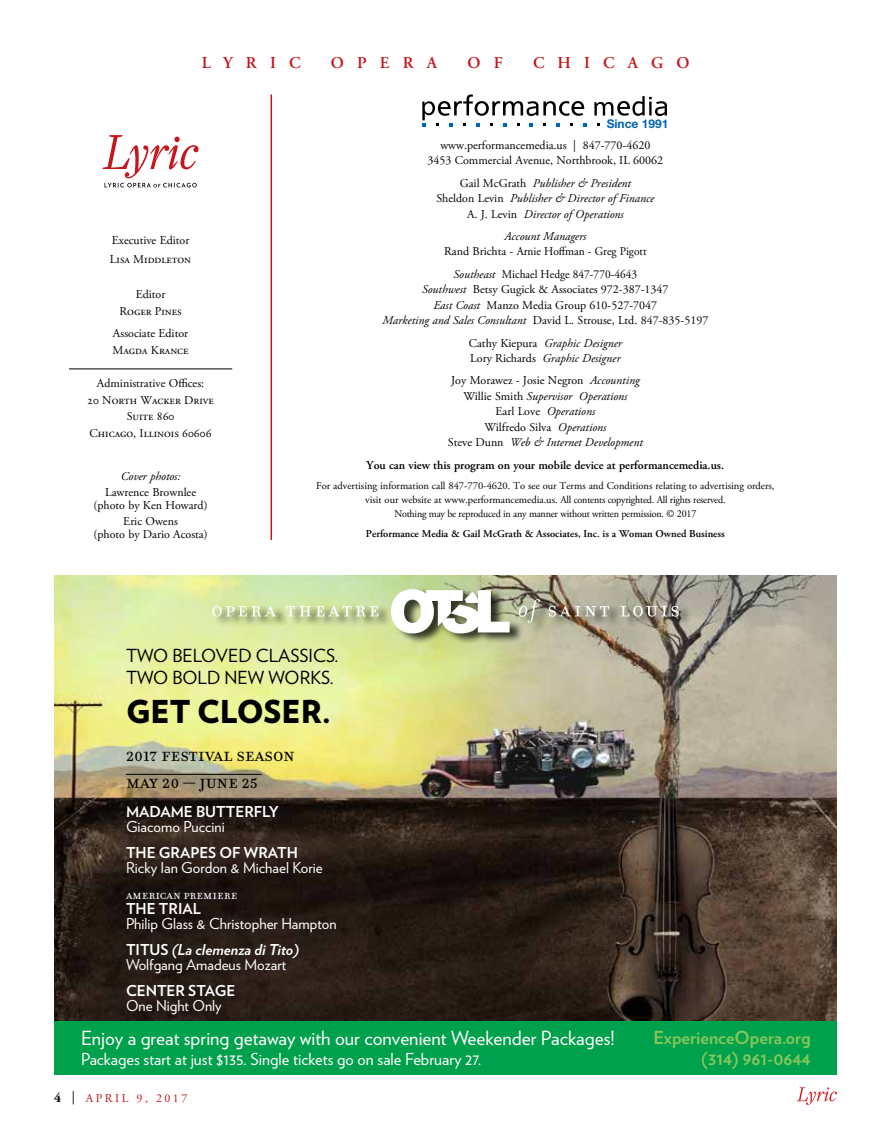
<style>
.page{position:relative;width:891px;height:1134px;background:#fff}
.page>*{position:absolute;margin:0;border:0;box-sizing:border-box;transform-origin:0 0}
.t1{font:900 31.5px "Verlag";color:#000}
.t2{font:22.5px/27px "Filosofia All Small Caps OT";color:#000}
.t3{font:19.5px "Verlag";color:#fef9fb}
.t4{font:18px/21.6px "Verlag";color:#000}
.t5{font:700 18px/21.6px "Verlag";color:#88c659;text-align:right}
.t6{font:16.5px "Verlag";color:#fef9fb}
.t7{font:600 16.5px "Adobe Garamond Pro";letter-spacing:.8em;color:#c4161c}
.t8{font:15px/26.1px "Verlag";color:#fff}
.t9{font:700 15px "Verlag";color:#fff}
.t10{font:15px "Filosofia All Small Caps OT";color:#fff}
.t11{font:12px/16.5px "Adobe Garamond Pro";color:#000;text-align:center}
.t12{font:italic 12px/15.5px "Adobe Garamond Pro";color:#000;text-align:center}
.t13{font:600 12px "Adobe Garamond Pro";color:#000}
.t14{font:12px "Adobe Garamond Pro";letter-spacing:.215em;color:#c4161c}
.t15{font:700 12px "Helvetica Neue";color:#0066b3}
.t16{font:10.5px/13.6px "Adobe Garamond Pro";color:#000;text-align:center}
.t17{font:600 10.5px "Adobe Garamond Pro";color:#000}
.s1{font-style:normal}
.s2{font-style:italic}
.s3{font-weight:700}
.s4{font-weight:700;font-style:italic}
.s5{font-weight:700;font-size:13.5px;color:#000}
.s6{font-size:13.5px;color:#000}
</style>
<div class="page">
<svg style="left:797px;top:1087px;width:40px;height:18px"></svg>
<hr style="left:69px;top:369px;width:163px;height:1px;background:#000">
<hr style="left:271px;top:94px;width:1px;height:446px;background:#c4161c">
<svg style="left:103px;top:135px;width:96px;height:53px"></svg>
<svg style="left:422px;top:94px;width:165px;height:33px"></svg>
<svg style="left:594px;top:96px;width:73px;height:20px"></svg>
<img style="left:54px;top:575px;width:783px;height:447px">
<div style="left:214px;top:587px;width:479px;height:57px;background:#000;opacity:.75"></div>
<img style="left:212px;top:589px;width:467px;height:44px">
<div style="left:54px;top:1022px;width:783px;height:53px;background:#00a14d"></div>
<div style="left:130px;top:776px;width:149px;height:18px;background:#000;opacity:.75"></div>
<div style="left:118px;top:764px;width:152px;height:21px;background:#000;opacity:.75"></div>
<hr style="left:126px;top:774px;width:136px;height:1px;background:#000">
<h3 class="t7" style="left:202px;top:54px;width:100px">LYRIC</h3>
<h3 class="t7" style="left:331px;top:54px;width:108px">OPERA</h3>
<h3 class="t7" style="left:467px;top:54px;width:37px">O F</h3>
<h3 class="t7" style="left:533px;top:54px;width:158px">CHICAGO</h3>
<p class="t11" style="left:110px;top:231px;width:83px;line-height:18.9px;text-align:left">Executive Editor<br>Lisa Middleton</p>
<p class="t11" style="left:119px;top:287px;width:64px">Editor<br>Roger Pines</p>
<p class="t11" style="left:113px;top:326px;width:78px;text-align:left">Associate Editor<br>Magda Krance</p>
<p class="t11" style="left:87px;top:375px;width:128px">Administrative Offices:<br>20 North Wacker Drive<br>Suite 860<br>Chicago, Illinois 60606</p>
<p class="t12" style="left:121px;top:468px;width:61px">Cover photos:</p>
<p class="t11" style="left:94px;top:486px;width:115px;line-height:12.8px">Lawrence Brownlee (photo by Ken Howard)</p>
<p class="t11" style="left:94px;top:516px;width:116px;line-height:12.8px">Eric Owens<br>(photo by Dario Acosta)</p>
<p class="t15" style="left:607px;top:116px;width:63px">Since 1991</p>
<p class="t11" style="left:427px;top:138px;width:237px;line-height:15.5px">www.performancemedia.us | 847-770-4620<br>3453 Commercial Avenue, Northbrook, IL 60062</p>
<p class="t12" style="left:436px;top:175px;width:220px"><span class="s1">Gail McGrath</span> Publisher &amp; President<br><span class="s1">Sheldon Levin</span> Publisher &amp; Director of Finance<br><span class="s1">A. J. Levin</span> Director of Operations</p>
<p class="t12" style="left:504px;top:229px;width:83px">Account Managers</p>
<p class="t11" style="left:444px;top:241px;width:204px;line-height:22.2px">Rand Brichta - Arnie Hoffman - Greg Pigott<br><span class="s2">Southeast</span> Michael Hedge 847-770-4643</p>
<p class="t11" style="left:382px;top:282px;width:328px;line-height:15.5px"><span class="s2">Southwest</span> Betsy Gugick &amp; Associates 972-387-1347<br><span class="s2">East Coast</span> Manzo Media Group 610-527-7047<br><span class="s2">Marketing and Sales Consultant</span> David L. Strouse, Ltd. 847-835-5197</p>
<p class="t12" style="left:469px;top:335px;width:155px;text-align:left"><span class="s1">Cathy Kiepura</span> Graphic Designer<br><span class="s1">Lory Richards</span> Graphic Designer</p>
<p class="t12" style="left:448px;top:373px;width:196px"><span class="s1">Joy Morawez - Josie Negron</span> Accounting<br><span class="s1">Willie Smith</span> Supervisor Operations<br><span class="s1">Earl Love</span> Operations<br><span class="s1">Wilfredo Silva</span> Operations<br><span class="s1">Steve Dunn</span> Web &amp; Internet Development</p>
<p class="t13" style="left:367px;top:458px;width:359px">You can view this program on your mobile device at performancemedia.us.</p>
<p class="t16" style="left:316px;top:479px;width:460px">For advertising information call 847-770-4620. To see our Terms and Conditions relating to advertising orders, visit our website at www.performancemedia.us. All contents copyrighted. All rights reserved.<br>Nothing may be reproduced in any manner without written permission. © 2017</p>
<p class="t17" style="left:366px;top:528px;width:360px">Performance Media &amp; Gail McGrath &amp; Associates, Inc. is a Woman Owned Business</p>
<h3 class="t4" style="left:126px;top:644px;width:214px">TWO BELOVED CLASSICS.<br>TWO BOLD NEW WORKS.</h3>
<h1 class="t1" style="left:126px;top:686px;width:206px">GET CLOSER.</h1>
<h2 class="t2" style="left:126px;top:741px;width:170px">2017 festival season may 20 – june 25</h2>
<p class="t9" style="left:126px;top:800px;width:155px">MADAME BUTTERFLY</p>
<p class="t8" style="left:126px;top:813px;width:100px">Giacomo Puccini</p>
<p class="t9" style="left:126px;top:841px;width:174px">THE GRAPES OF WRATH</p>
<p class="t8" style="left:126px;top:854px;width:198px">Ricky Ian Gordon &amp; Michael Korie</p>
<p class="t10" style="left:126px;top:886px;width:113px">AMERICAN PREMIERE</p>
<p class="t9" style="left:126px;top:897px;width:76px">THE TRIAL</p>
<p class="t8" style="left:126px;top:910px;width:212px">Philip Glass &amp; Christopher Hampton<br><span class="s3">TITUS</span> <span class="s4">(La clemenza di Tito)</span></p>
<p class="t8" style="left:126px;top:951px;width:162px">Wolfgang Amadeus Mozart</p>
<p class="t9" style="left:126px;top:979px;width:111px">CENTER STAGE</p>
<p class="t8" style="left:126px;top:992px;width:97px">One Night Only</p>
<h3 class="t3" style="left:81px;top:1023px;width:535px">Enjoy a great spring getaway with our convenient Weekender Packages!</h3>
<h3 class="t6" style="left:81px;top:1046px;width:402px">Packages start at just $135. Single tickets go on sale February 27.</h3>
<p class="t14" style="left:54px;top:1091px;width:135px"><span class="s5">4</span> <span class="s6">|</span> APRIL 9, 2017</p>
<h3 class="t5" style="left:653px;top:1025px;width:159px">ExperienceOpera.org (314) 961-0644</h3>
</div>
